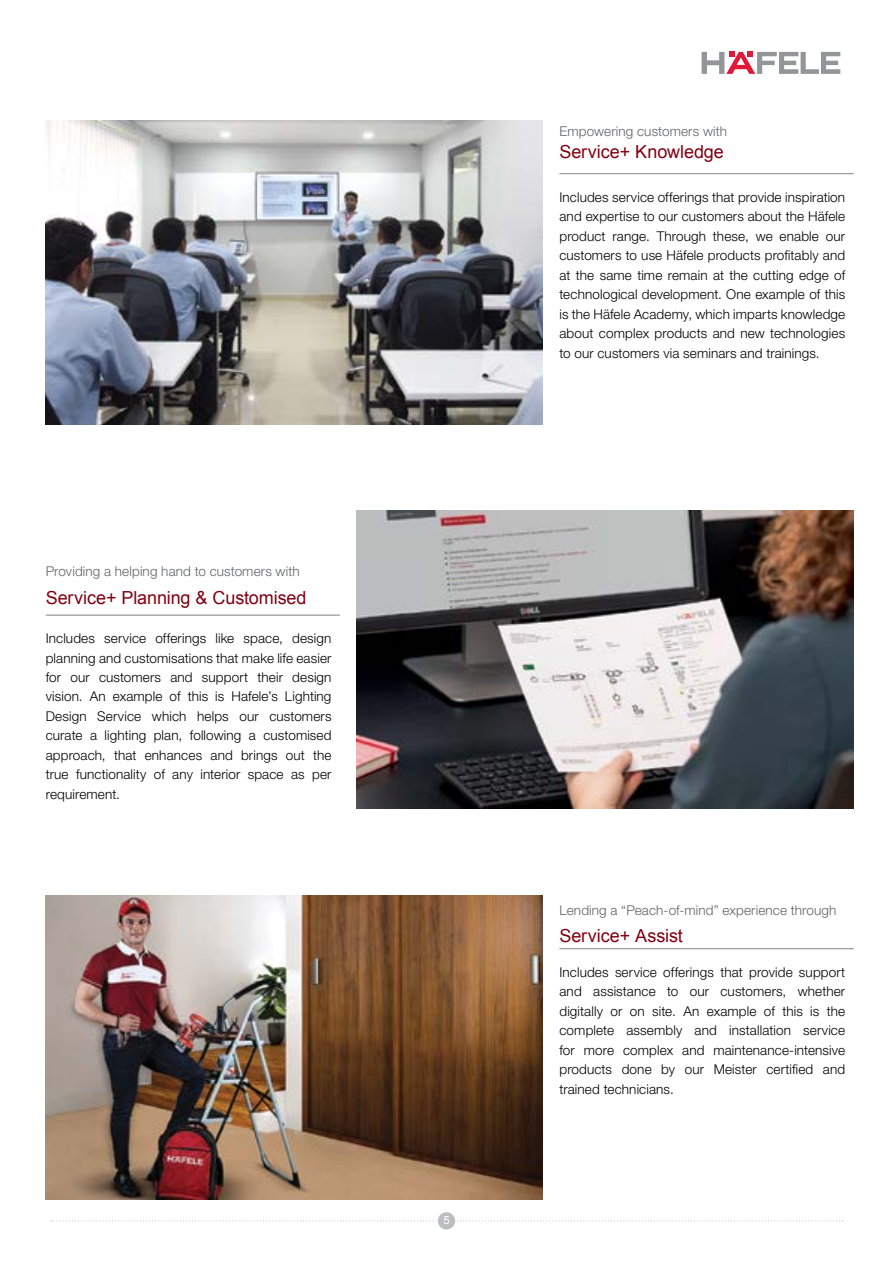
<style>
.page{position:relative;width:893px;height:1263px;background:#fff}
.page>*{position:absolute;margin:0;border:0;box-sizing:border-box;transform-origin:0 0}
.t1{font:18px "Arial";letter-spacing:-.005em;color:#820011}
.t2{font:300 13.5px/19.5px "Helvetica Neue LT Std";letter-spacing:.01em;color:#000;text-align:justify}
.t3{font:300 13.5px "Helvetica Neue LT Std";letter-spacing:.01em;color:#636466}
.t4{font:11.25px "Arial";color:#fff}
</style>
<div class="page">
<svg style="left:51px;top:1220px;width:792px;height:1px"></svg>
<svg style="left:702px;top:52px;width:138px;height:22px"></svg>
<div style="left:438px;top:1212px;width:17px;height:17px;background:#bcbec0;border-radius:50%"></div>
<img style="left:46px;top:121px;width:497px;height:303px">
<img style="left:46px;top:896px;width:497px;height:303px">
<img style="left:357px;top:510px;width:497px;height:298px">
<hr style="left:559px;top:173px;width:295px;height:1px;background:#000">
<hr style="left:559px;top:948px;width:295px;height:1px;background:#000">
<hr style="left:46px;top:615px;width:294px;height:1px;background:#000">
<p class="t3" style="left:46px;top:563px;width:255px">Providing a helping hand to customers with</p>
<h1 class="t1" style="left:46px;top:586px;width:262px">Service+ Planning &amp; Customised</h1>
<p class="t2" style="left:46px;top:628px;width:287px">Includes service offerings like space, design planning and customisations that make life easier for our customers and support their design vision. An example of this is Hafele’s Lighting Design Service which helps our customers curate a lighting plan, following a customised approach, that enhances and brings out the true functionality of any interior space as per requirement.</p>
<p class="t3" style="left:559px;top:123px;width:169px">Empowering customers with</p>
<h1 class="t1" style="left:559px;top:140px;width:166px">Service+ Knowledge</h1>
<p class="t2" style="left:559px;top:187px;width:287px">Includes service offerings that provide inspiration and expertise to our customers about the Häfele product range. Through these, we enable our customers to use Häfele products profitably and at the same time remain at the cutting edge of technological development. One example of this is the Häfele Academy, which imparts knowledge about complex products and new technologies to our customers via seminars and trainings.</p>
<p class="t4" style="left:443px;top:1213px;width:8px">5</p>
<p class="t3" style="left:559px;top:902px;width:278px">Lending a “Peach-of-mind” experience through</p>
<h1 class="t1" style="left:559px;top:924px;width:125px">Service+ Assist</h1>
<p class="t2" style="left:559px;top:962px;width:287px">Includes service offerings that provide support and assistance to our customers, whether digitally or on site. An example of this is the complete assembly and installation service for more complex and maintenance-intensive products done by our Meister certified and trained technicians.</p>
</div>
